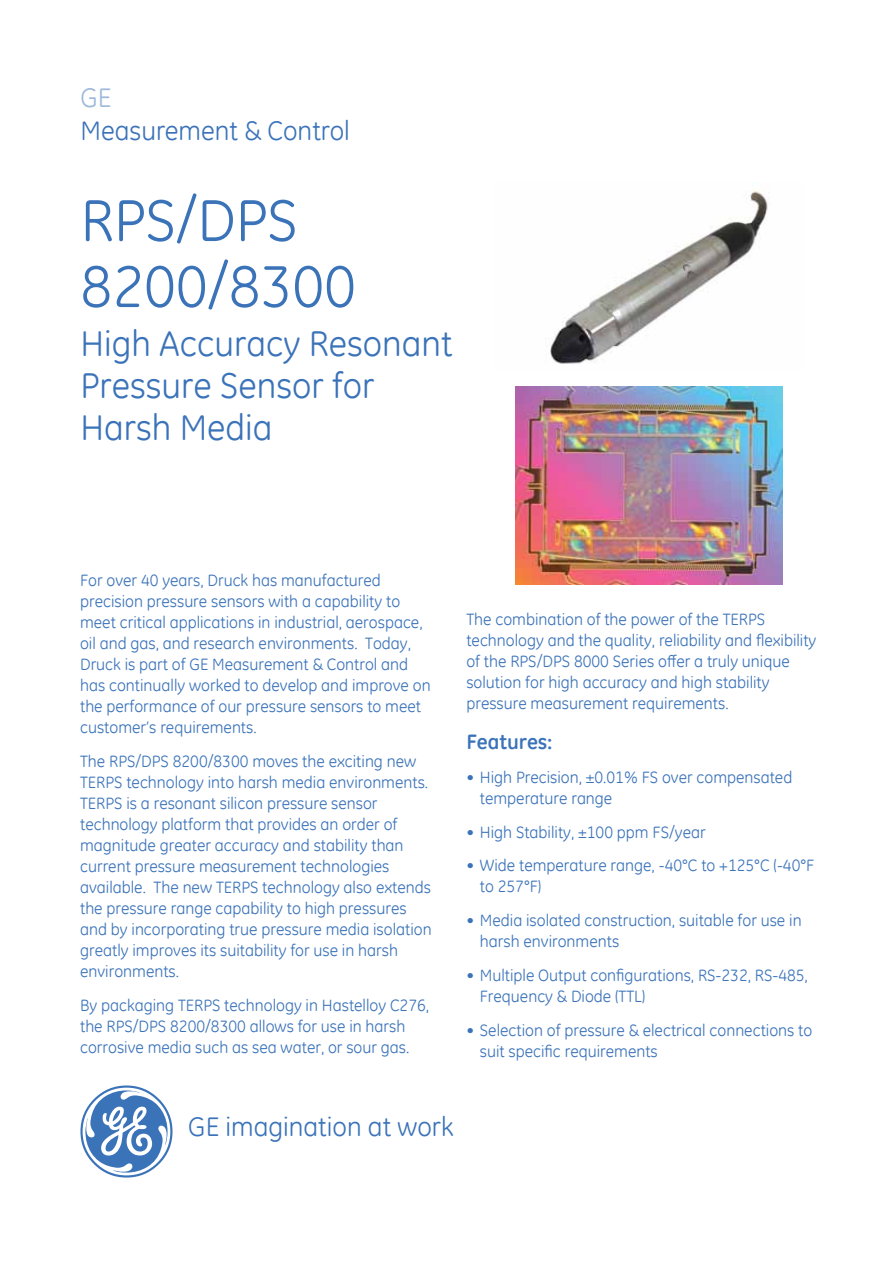
<style>
.page{position:relative;width:891px;height:1264px;background:#fff}
.page>*{position:absolute;margin:0;border:0;box-sizing:border-box;transform-origin:0 0}
.t1{font:60px/66px "GE Inspira";color:#3b73b9}
.t2{font:36px/42px "GE Inspira";color:#3b73b9}
.t3{font:27px "GE Inspira";color:#3b73b9}
.t4{font:27px "GE Inspira";color:#9db9dc}
.t5{font:700 21px "GE Inspira";color:#3b73b9}
.t6{font:16.5px/21px "GE Inspira";color:#3b73b9}
</style>
<div class="page">
<img style="left:516px;top:386px;width:267px;height:198px">
<img style="left:546px;top:190px;width:222px;height:174px">
<svg style="left:80px;top:1085px;width:93px;height:92px"></svg>
<h3 class="t4" style="left:80px;top:85px;width:32px">GE</h3>
<h3 class="t3" style="left:80px;top:118px;width:271px">Measurement &amp; Control</h3>
<h1 class="t1" style="left:80px;top:191px;width:277px">RPS/DPS<br>8200/8300</h1>
<h2 class="t2" style="left:80px;top:325px;width:373px">High Accuracy Resonant<br>Pressure Sensor for<br>Harsh Media</h2>
<p class="t6" style="left:80px;top:570px;width:352px">For over 40 years, Druck has manufactured precision pressure sensors with a capability to meet critical applications in industrial, aerospace, oil and gas, and research environments. Today, Druck is part of GE Measurement &amp; Control and has continually worked to develop and improve on the performance of our pressure sensors to meet customer’s requirements.</p>
<p class="t6" style="left:80px;top:751px;width:353px">The RPS/DPS 8200/8300 moves the exciting new TERPS technology into harsh media environments.<br>TERPS is a resonant silicon pressure sensor technology platform that provides an order of magnitude greater accuracy and stability than current pressure measurement technologies available. The new TERPS technology also extends the pressure range capability to high pressures and by incorporating true pressure media isolation greatly improves its suitability for use in harsh environments.</p>
<p class="t6" style="left:80px;top:995px;width:351px">By packaging TERPS technology in Hastelloy C276, the RPS/DPS 8200/8300 allows for use in harsh corrosive media such as sea water, or sour gas.</p>
<p class="t6" style="left:466px;top:610px;width:352px">The combination of the power of the TERPS technology and the quality, reliability and flexibility of the RPS/DPS 8000 Series offer a truly unique solution for high accuracy and high stability pressure measurement requirements.</p>
<p class="t5" style="left:466px;top:733px;width:87px">Features:</p>
<p class="t6" style="left:480px;top:766px;width:314px;text-indent:-13px">• High Precision, ±0.01% FS over compensated temperature range</p>
<p class="t6" style="left:466px;top:821px;width:241px">• High Stability, ±100 ppm FS/year</p>
<p class="t6" style="left:480px;top:855px;width:336px;text-indent:-13px">• Wide temperature range, -40°C to +125°C (-40°F to 257°F)</p>
<p class="t6" style="left:480px;top:909px;width:323px;text-indent:-13px">• Media isolated construction, suitable for use in harsh environments</p>
<p class="t6" style="left:480px;top:964px;width:330px;text-indent:-13px">• Multiple Output configurations, RS-232, RS-485,<br>Frequency &amp; Diode (TTL)</p>
<p class="t6" style="left:480px;top:1019px;width:334px;text-indent:-13px">• Selection of pressure &amp; electrical connections to suit specific requirements</p>
<h3 class="t3" style="left:188px;top:1114px;width:267px">GE imagination at work</h3>
</div>
